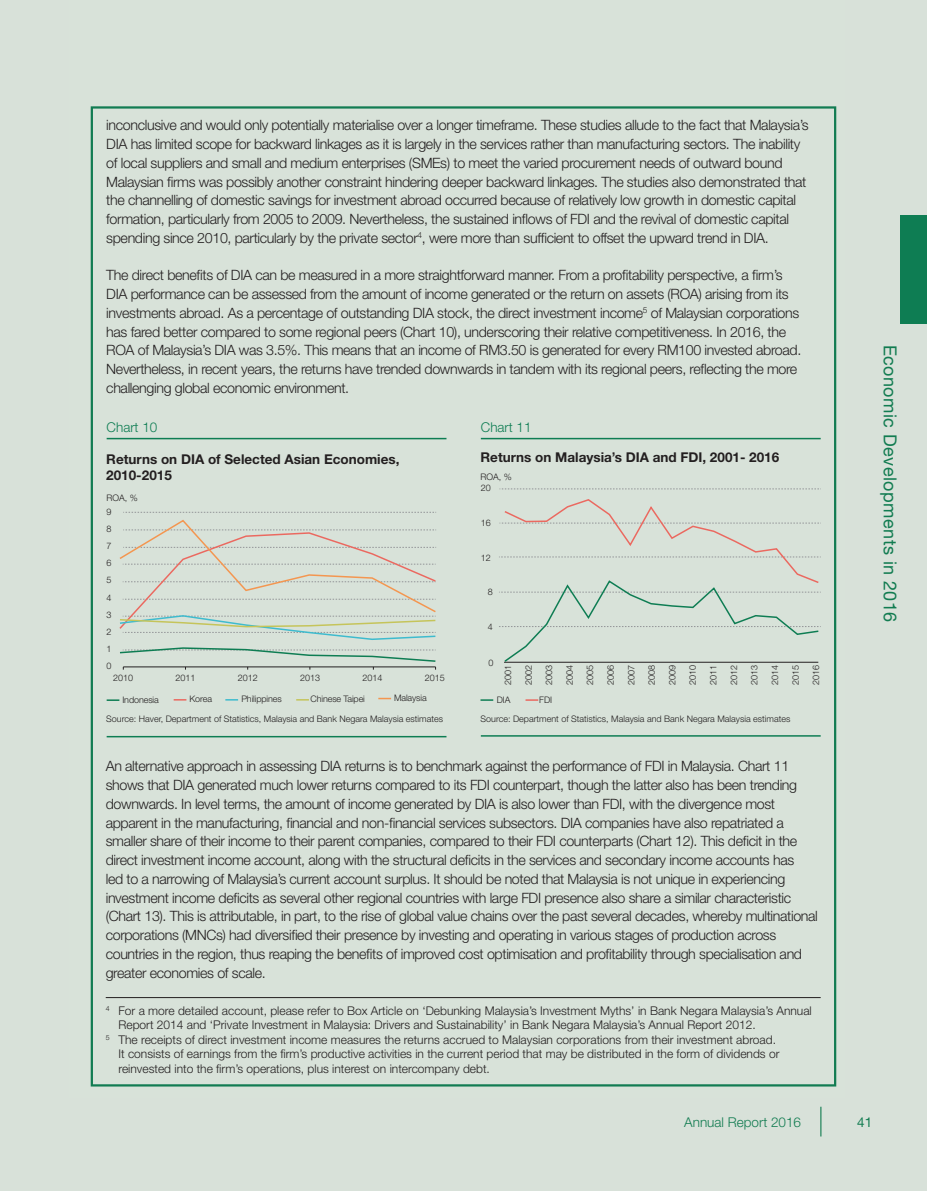
<style>
.page{position:relative;width:927px;height:1191px;background:#d8e1d9}
.page>*{position:absolute;margin:0;border:0;box-sizing:border-box;transform-origin:0 0}
.t1{font:18px "Helvetica Neue";letter-spacing:.025em;color:#127c51}
.t2{font:300 14.25px/18.8px "Helvetica Neue";letter-spacing:-.025em;color:#231f20}
.t3{font:700 13.5px/16.2px "Helvetica Neue";color:#231f20}
.t4{font:300 13.5px "Helvetica Neue";color:#127c51}
.t5{font:300 13.5px "Helvetica Neue";color:#0e7d53}
.t6{font:13.5px "Helvetica Neue";color:#127c51}
.t7{font:300 12px "Helvetica Neue";color:#231f20}
.t8{font:300 9px "Helvetica Neue";color:#231f20}
</style>
<div class="page">
<hr style="left:820px;top:1106px;width:1px;height:30px;background:#127c51">
<div style="left:900px;top:215px;width:27px;height:109px;background:#0e7d53"></div>
<hr style="left:106px;top:997px;width:715px;height:1px;background:#231f20">
<svg style="left:123px;top:512px;width:313px;height:1px"></svg>
<hr style="left:107px;top:438px;width:339px;height:1px;background:#0e7d53">
<hr style="left:107px;top:736px;width:339px;height:1px;background:#0e7d53">
<svg style="left:174px;top:699px;width:12px;height:1px"></svg>
<svg style="left:225px;top:699px;width:13px;height:1px"></svg>
<svg style="left:296px;top:699px;width:13px;height:1px"></svg>
<svg style="left:107px;top:699px;width:12px;height:2px"></svg>
<svg style="left:378px;top:698px;width:13px;height:1px"></svg>
<svg style="left:119px;top:519px;width:318px;height:150px"></svg>
<svg style="left:500px;top:488px;width:321px;height:1px"></svg>
<hr style="left:481px;top:438px;width:340px;height:1px;background:#0e7d53">
<hr style="left:481px;top:735px;width:340px;height:1px;background:#0e7d53">
<svg style="left:480px;top:699px;width:13px;height:2px"></svg>
<svg style="left:525px;top:699px;width:13px;height:2px"></svg>
<svg style="left:499px;top:499px;width:322px;height:164px"></svg>
<p class="t2" style="left:106px;top:116px;width:704px">inconclusive and would only potentially materialise over a longer timeframe. These studies allude to the fact that Malaysia’s DIA has limited scope for backward linkages as it is largely in the services rather than manufacturing sectors. The inability of local suppliers and small and medium enterprises (SMEs) to meet the varied procurement needs of outward bound Malaysian firms was possibly another constraint hindering deeper backward linkages. The studies also demonstrated that the channelling of domestic savings for investment abroad occurred because of relatively low growth in domestic capital formation, particularly from 2005 to 2009. Nevertheless, the sustained inflows of FDI and the revival of domestic capital spending since 2010, particularly by the private sector<sup>4</sup>, were more than sufficient to offset the upward trend in DIA.</p>
<p class="t2" style="left:106px;top:266px;width:697px">The direct benefits of DIA can be measured in a more straightforward manner. From a profitability perspective, a firm’s DIA performance can be assessed from the amount of income generated or the return on assets (ROA) arising from its investments abroad. As a percentage of outstanding DIA stock, the direct investment income<sup>5</sup> of Malaysian corporations has fared better compared to some regional peers (Chart 10), underscoring their relative competitiveness. In 2016, the ROA of Malaysia’s DIA was 3.5%. This means that an income of RM3.50 is generated for every RM100 invested abroad.<br>Nevertheless, in recent years, the returns have trended downwards in tandem with its regional peers, reflecting the more challenging global economic environment.</p>
<p class="t5" style="left:107px;top:418px;width:52px">Chart 10</p>
<p class="t3" style="left:106px;top:450px;width:295px">Returns on DIA of Selected Asian Economies,<br>2010-2015</p>
<p class="t8" style="left:107px;top:492px;width:33px">ROA, %</p>
<p class="t8" style="left:107px;top:506px;width:7px">9</p>
<p class="t8" style="left:107px;top:523px;width:7px">8</p>
<p class="t8" style="left:107px;top:540px;width:7px">7</p>
<p class="t8" style="left:107px;top:557px;width:7px">6</p>
<p class="t8" style="left:107px;top:575px;width:7px">5</p>
<p class="t8" style="left:107px;top:592px;width:7px">4</p>
<p class="t8" style="left:107px;top:609px;width:7px">3</p>
<p class="t8" style="left:107px;top:626px;width:7px">2</p>
<p class="t8" style="left:107px;top:643px;width:7px">1</p>
<p class="t8" style="left:107px;top:660px;width:7px">0</p>
<p class="t8" style="left:113px;top:672px;width:22px">2010</p>
<p class="t8" style="left:176px;top:672px;width:22px">2011</p>
<p class="t8" style="left:238px;top:672px;width:22px">2012</p>
<p class="t8" style="left:300px;top:672px;width:22px">2013</p>
<p class="t8" style="left:363px;top:672px;width:22px">2014</p>
<p class="t8" style="left:425px;top:672px;width:22px">2015</p>
<p class="t8" style="left:122px;top:694px;width:38px">Indonesia</p>
<p class="t8" style="left:189px;top:693px;width:24px">Korea</p>
<p class="t8" style="left:241px;top:693px;width:42px">Philippines</p>
<p class="t8" style="left:310px;top:693px;width:56px">Chinese Taipei</p>
<p class="t8" style="left:394px;top:692px;width:34px">Malaysia</p>
<p class="t8" style="left:106px;top:713px;width:338px">Source: Haver, Department of Statistics, Malaysia and Bank Negara Malaysia estimates</p>
<p class="t5" style="left:481px;top:418px;width:52px">Chart 11</p>
<p class="t3" style="left:480px;top:449px;width:300px">Returns on Malaysia’s DIA and FDI, 2001- 2016</p>
<p class="t8" style="left:480px;top:471px;width:33px">ROA, %</p>
<p class="t8" style="left:481px;top:482px;width:12px">20</p>
<p class="t8" style="left:481px;top:517px;width:12px">16</p>
<p class="t8" style="left:481px;top:552px;width:12px">12</p>
<p class="t8" style="left:488px;top:586px;width:7px">8</p>
<p class="t8" style="left:488px;top:621px;width:7px">4</p>
<p class="t8" style="left:489px;top:657px;width:7px">0</p>
<p class="t8" style="left:502px;top:685px;width:21px;rotate:-90deg">2001</p>
<p class="t8" style="left:523px;top:685px;width:21px;rotate:-90deg">2002</p>
<p class="t8" style="left:543px;top:685px;width:21px;rotate:-90deg">2003</p>
<p class="t8" style="left:564px;top:685px;width:21px;rotate:-90deg">2004</p>
<p class="t8" style="left:585px;top:685px;width:21px;rotate:-90deg">2005</p>
<p class="t8" style="left:605px;top:685px;width:21px;rotate:-90deg">2006</p>
<p class="t8" style="left:626px;top:685px;width:21px;rotate:-90deg">2007</p>
<p class="t8" style="left:646px;top:685px;width:21px;rotate:-90deg">2008</p>
<p class="t8" style="left:667px;top:685px;width:21px;rotate:-90deg">2009</p>
<p class="t8" style="left:687px;top:685px;width:21px;rotate:-90deg">2010</p>
<p class="t8" style="left:708px;top:685px;width:21px;rotate:-90deg">2011</p>
<p class="t8" style="left:728px;top:685px;width:21px;rotate:-90deg">2012</p>
<p class="t8" style="left:749px;top:685px;width:21px;rotate:-90deg">2013</p>
<p class="t8" style="left:769px;top:685px;width:21px;rotate:-90deg">2014</p>
<p class="t8" style="left:790px;top:685px;width:21px;rotate:-90deg">2015</p>
<p class="t8" style="left:810px;top:685px;width:21px;rotate:-90deg">2016</p>
<p class="t8" style="left:497px;top:694px;width:15px">DIA</p>
<p class="t8" style="left:539px;top:694px;width:14px">FDI</p>
<p class="t8" style="left:480px;top:713px;width:311px">Source: Department of Statistics, Malaysia and Bank Negara Malaysia estimates</p>
<p class="t2" style="left:106px;top:756px;width:714px">An alternative approach in assessing DIA returns is to benchmark against the performance of FDI in Malaysia. Chart 11 shows that DIA generated much lower returns compared to its FDI counterpart, though the latter also has been trending downwards. In level terms, the amount of income generated by DIA is also lower than FDI, with the divergence most apparent in the manufacturing, financial and non-financial services subsectors. DIA companies have also repatriated a smaller share of their income to their parent companies, compared to their FDI counterparts (Chart 12). This deficit in the direct investment income account, along with the structural deficits in the services and secondary income accounts has<br>led to a narrowing of Malaysia’s current account surplus. It should be noted that Malaysia is not unique in experiencing investment income deficits as several other regional countries with large FDI presence also share a similar characteristic (Chart 13). This is attributable, in part, to the rise of global value chains over the past several decades, whereby multinational corporations (MNCs) had diversified their presence by investing and operating in various stages of production across countries in the region, thus reaping the benefits of improved cost optimisation and profitability through specialisation and greater economies of scale.</p>
<p class="t7" style="left:106px;top:1003px;width:708px"><sup>4</sup> For a more detailed account, please refer to Box Article on ‘Debunking Malaysia’s Investment Myths’ in Bank Negara Malaysia’s Annual</p>
<p class="t7" style="left:118px;top:1017px;width:639px">Report 2014 and ‘Private Investment in Malaysia: Drivers and Sustainability’ in Bank Negara Malaysia’s Annual Report 2012.</p>
<p class="t7" style="left:106px;top:1032px;width:672px"><sup>5</sup> The receipts of direct investment income measures the returns accrued to Malaysian corporations from their investment abroad.</p>
<p class="t7" style="left:118px;top:1046px;width:662px">It consists of earnings from the firm’s productive activities in the current period that may be distributed in the form of dividends or</p>
<p class="t7" style="left:118px;top:1061px;width:373px">reinvested into the firm’s operations, plus interest on intercompany debt.</p>
<p class="t1" style="left:901px;top:344px;width:279px;rotate:90deg">Economic Developments in 2016</p>
<p class="t4" style="left:684px;top:1113px;width:118px">Annual Report 2016</p>
<p class="t6" style="left:857px;top:1114px;width:17px">41</p>
</div>
